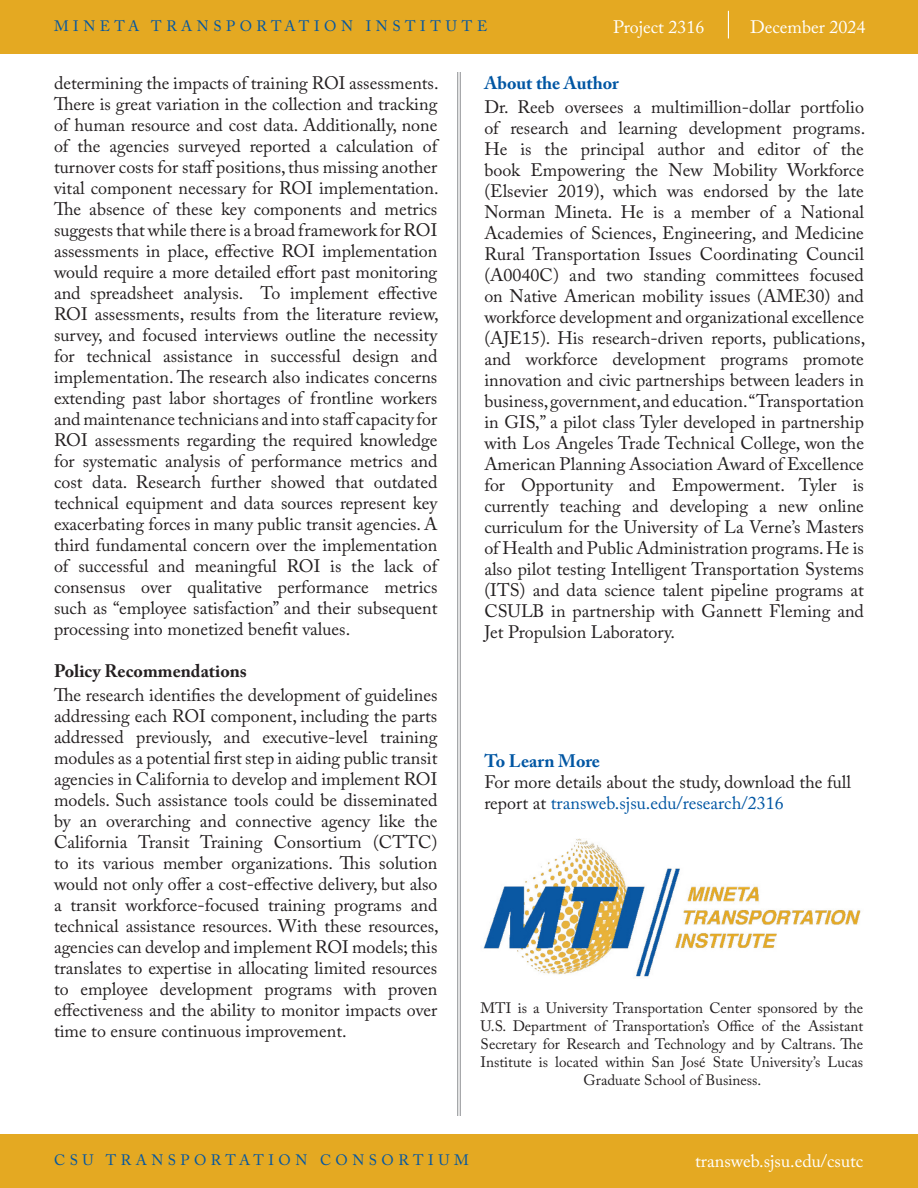
<style>
.page{position:relative;width:918px;height:1188px;background:#fff}
.page>*{position:absolute;margin:0;border:0;box-sizing:border-box;transform-origin:0 0}
.t1{font:18px/21px "Adobe Caslon Pro";color:#231f20;text-align:justify}
.t2{font:18px "Adobe Caslon Pro";color:#fff}
.t3{font:700 18px "Adobe Caslon Pro";color:#0156a3}
.t4{font:700 18px "Adobe Caslon Pro";color:#231f20}
.t5{font:15px/18px "Adobe Caslon Pro";color:#231f20;text-align:center}
.t6{font:15px "Adobe Caslon Pro";letter-spacing:.3em;color:#0156a3}
.s1{color:#0156a3}
</style>
<div class="page">
<div style="left:0;top:0;width:918px;height:54px;background:#e4a922"></div>
<svg style="left:728px;top:11px;width:1px;height:27px"></svg>
<hr style="left:457px;top:72px;width:1px;height:1044px;background:#8a8c8f">
<hr style="left:460px;top:72px;width:1px;height:1044px;background:#8a8c8f">
<img style="left:483px;top:838px;width:378px;height:139px">
<div style="left:0;top:1134px;width:918px;height:54px;background:#e4a922"></div>
<p class="t6" style="left:54px;top:17px;width:435px">MINETA TRANSPORTATION INSTITUTE</p>
<p class="t2" style="left:613px;top:16px;width:93px">Project 2316</p>
<p class="t2" style="left:750px;top:16px;width:117px">December 2024</p>
<p class="t1" style="left:54px;top:72px;width:387px">determining the impacts of training ROI assessments.<br>Tere is great variation in the collection and tracking of human resource and cost data. Additionally, none of the agencies surveyed reported a calculation of turnover costs for staf positions, thus missing another vital component necessary for ROI implementation.<br>Te absence of these key components and metrics suggests that while there is a broad framework for ROI assessments in place, efective ROI implementation would require a more detailed efort past monitoring and spreadsheet analysis. To implement efective ROI assessments, results from the literature review, survey, and focused interviews outline the necessity for technical assistance in successful design and implementation. Te research also indicates concerns extending past labor shortages of frontline workers and maintenance technicians and into staf capacity for ROI assessments regarding the required knowledge for systematic analysis of performance metrics and cost data. Research further showed that outdated technical equipment and data sources represent key exacerbating forces in many public transit agencies. A third fundamental concern over the implementation of successful and meaningful ROI is the lack of consensus over qualitative performance metrics such as “employee satisfaction” and their subsequent processing into monetized beneft values.</p>
<h4 class="t4" style="left:54px;top:660px;width:194px">Policy Recommendations</h4>
<p class="t1" style="left:54px;top:684px;width:386px">Te research identifes the development of guidelines addressing each ROI component, including the parts addressed previously, and executive-level training modules as a potential frst step in aiding public transit agencies in California to develop and implement ROI models. Such assistance tools could be disseminated by an overarching and connective agency like the California Transit Training Consortium (CTTC) to its various member organizations. Tis solution would not only ofer a cost-efective delivery, but also a transit workforce-focused training programs and technical assistance resources. With these resources, agencies can develop and implement ROI models; this translates to expertise in allocating limited resources to employee development programs with proven efectiveness and the ability to monitor impacts over time to ensure continuous improvement.</p>
<h4 class="t3" style="left:484px;top:72px;width:136px">About the Author</h4>
<p class="t1" style="left:484px;top:96px;width:382px">Dr. Reeb oversees a multimillion-dollar portfolio of research and learning development programs.<br>He is the principal author and editor of the book Empowering the New Mobility Workforce (Elsevier 2019), which was endorsed by the late Norman Mineta. He is a member of a National Academies of Sciences, Engineering, and Medicine Rural Transportation Issues Coordinating Council (A0040C) and two standing committees focused on Native American mobility issues (AME30) and workforce development and organizational excellence (AJE15). His research-driven reports, publications, and workforce development programs promote innovation and civic partnerships between leaders in business,government,and education.“Transportation in GIS,” a pilot class Tyler developed in partnership with Los Angeles Trade Technical College, won the American Planning Association Award of Excellence for Opportunity and Empowerment. Tyler is currently teaching and developing a new online curriculum for the University of La Verne’s Masters of Health and Public Administration programs. He is also pilot testing Intelligent Transportation Systems (ITS) and data science talent pipeline programs at CSULB in partnership with Gannett Fleming and Jet Propulsion Laboratory.</p>
<h4 class="t3" style="left:484px;top:750px;width:117px">To Learn More</h4>
<p class="t1" style="left:484px;top:771px;width:368px">For more details about the study, download the full report at <span class="s1">transweb.sjsu.edu/research/2316</span></p>
<p class="t5" style="left:481px;top:999px;width:384px">MTI is a University Transportation Center sponsored by the</p>
<p class="t5" style="left:481px;top:1017px;width:384px">U.S. Department of Transportation’s Ofce of the Assistant Secretary for Research and Technology and by Caltrans. Te Institute is located within San José State University’s Lucas Graduate School of Business.</p>
<p class="t6" style="left:54px;top:1151px;width:416px">CSU TRANSPORTATION CONSORTIUM</p>
<p class="t2" style="left:695px;top:1150px;width:170px">transweb.sjsu.edu/csutc</p>
</div>
